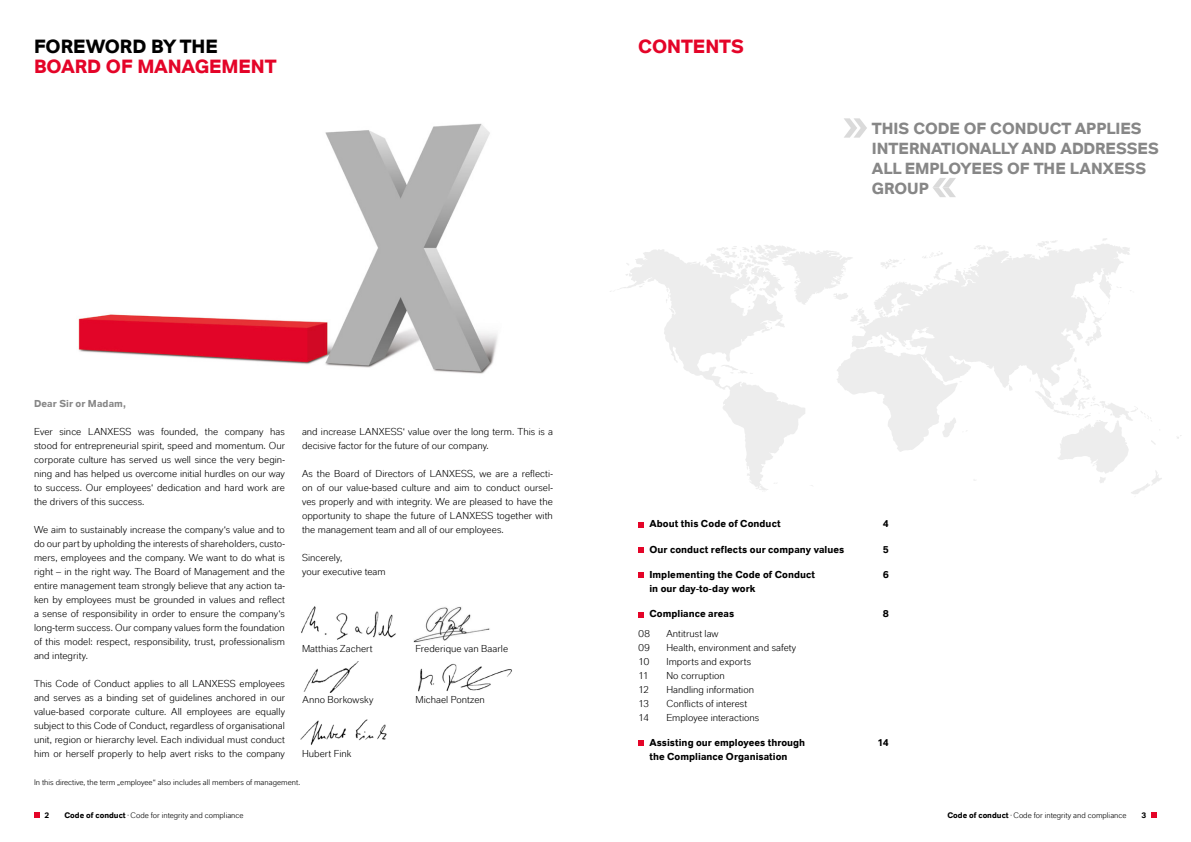
<style>
.page{position:relative;width:1191px;height:842px;background:#fff}
.page>*{position:absolute;margin:0;border:0;box-sizing:border-box;transform-origin:0 0}
.Überschrift{font:700 19px/20px "Lanxess";color:#e40428}
.Überschrift-2{font:700 16px/20px "Lanxess";color:#878787}
.Fließtext{font:10px/14px "Lanxess";letter-spacing:.005em;color:#000;text-align:justify}
.hf_negativ{font:10px "Lanxess";letter-spacing:.005em;color:#000}
.Fließtext-2{font:700 10px "Lanxess";letter-spacing:.005em;color:#000}
.hf_negativ-2{font:700 10px "Lanxess";letter-spacing:.005em;color:#000}
.Fließtext-3{font:700 10px "Lanxess";letter-spacing:.005em;color:#878787}
.Überschrift-3{font:8px "Lanxess";color:#000}
.t1{font:700 8px "Lanxess";color:#000}
.s1{color:#000}
.s2{font-weight:700}
</style>
<div class="page">
<svg style="left:34px;top:812px;width:6px;height:6px"></svg>
<svg style="left:1151px;top:812px;width:6px;height:6px"></svg>
<svg style="left:620px;top:249px;width:185px;height:240px"></svg>
<svg style="left:720px;top:365px;width:33px;height:9px"></svg>
<svg style="left:639px;top:284px;width:5px;height:3px"></svg>
<svg style="left:758px;top:482px;width:19px;height:8px"></svg>
<svg style="left:666px;top:288px;width:8px;height:26px"></svg>
<svg style="left:837px;top:244px;width:293px;height:208px;fill:#ededed"></svg>
<svg style="left:880px;top:337px;width:11px;height:10px"></svg>
<svg style="left:894px;top:305px;width:7px;height:7px"></svg>
<svg style="left:883px;top:282px;width:15px;height:8px"></svg>
<svg style="left:921px;top:245px;width:71px;height:28px"></svg>
<svg style="left:1031px;top:240px;width:27px;height:17px"></svg>
<svg style="left:1082px;top:296px;width:27px;height:50px"></svg>
<svg style="left:705px;top:245px;width:164px;height:84px"></svg>
<svg style="left:1029px;top:357px;width:133px;height:137px"></svg>
<img style="left:78px;top:123px;width:420px;height:251px">
<svg style="left:638px;top:522px;width:5px;height:5px"></svg>
<svg style="left:638px;top:547px;width:5px;height:6px"></svg>
<svg style="left:638px;top:572px;width:5px;height:6px"></svg>
<svg style="left:638px;top:612px;width:5px;height:5px"></svg>
<svg style="left:638px;top:740px;width:5px;height:6px"></svg>
<svg style="left:844px;top:118px;width:23px;height:20px"></svg>
<svg style="left:932px;top:178px;width:24px;height:19px"></svg>
<img style="left:301px;top:606px;width:95px;height:34px">
<img style="left:418px;top:663px;width:94px;height:28px">
<img style="left:303px;top:662px;width:55px;height:30px">
<img style="left:300px;top:719px;width:87px;height:26px">
<img style="left:414px;top:606px;width:76px;height:36px">
<p class="Überschrift" style="left:34px;top:35px;width:244px"><span class="s1">FOREWORD BY THE<br></span>BOARD OF MANAGEMENT</p>
<p class="Fließtext-3" style="left:34px;top:396px;width:93px">Dear Sir or Madam,</p>
<p class="Fließtext" style="left:34px;top:424px;width:252px">Ever since LANXESS was founded, the company has stood for entrepreneurial spirit, speed and momentum. Our corporate culture has served us well since the very begin&shy;ning and has helped us overcome initial hurdles on our way to success. Our employees‘ dedication and hard work are the drivers of this success.</p>
<p class="Fließtext" style="left:34px;top:522px;width:252px">We aim to sustainably increase the company‘s value and to do our part by upholding the interests of shareholders, custo&shy;mers, employees and the company. We want to do what is right – in the right way. The Board of Management and the entire management team strongly believe that any action ta&shy;ken by employees must be grounded in values and reflect a sense of responsibility in order to ensure the company‘s long-term success. Our company values form the foundation of this model: respect, responsibility, trust, professionalism and integrity.</p>
<p class="Fließtext" style="left:34px;top:676px;width:252px">This Code of Conduct applies to all LANXESS employees and serves as a binding set of guidelines anchored in our value-based corporate culture. All employees are equally subject to this Code of Conduct, regardless of organisational unit, region or hierarchy level. Each individual must conduct him or herself properly to help avert risks to the company</p>
<p class="Fließtext" style="left:302px;top:424px;width:252px">and increase LANXESS‘ value over the long term. This is a decisive factor for the future of our company.</p>
<p class="Fließtext" style="left:302px;top:466px;width:252px">As the Board of Directors of LANXESS, we are a reflecti&shy;on of our value-based culture and aim to conduct oursel&shy;ves properly and with integrity. We are pleased to have the opportunity to shape the future of LANXESS together with the management team and all of our employees.</p>
<p class="Fließtext" style="left:302px;top:550px;width:42px">Sincerely,</p>
<p class="Fließtext" style="left:302px;top:564px;width:85px">your executive team</p>
<p class="Fließtext" style="left:302px;top:641px;width:72px">Matthias Zachert</p>
<p class="Fließtext" style="left:415px;top:641px;width:94px">Frederique van Baarle</p>
<p class="Fließtext" style="left:302px;top:693px;width:72px">Anno Borkowsky</p>
<p class="Fließtext" style="left:415px;top:693px;width:71px">Michael Pontzen</p>
<p class="Fließtext" style="left:302px;top:746px;width:51px">Hubert Fink</p>
<p class="Überschrift-3" style="left:34px;top:778px;width:267px">In this directive, the term „employee“ also includes all members of management.</p>
<p class="Überschrift" style="left:638px;top:35px;width:107px">CONTENTS</p>
<p class="Überschrift-2" style="left:872px;top:117px;width:288px">THIS CODE OF CONDUCT APPLIES<br>INTERNATIONALLY AND ADDRESSES<br>ALL EMPLOYEES OF THE LANXESS<br>GROUP</p>
<p class="Fließtext-2" style="left:649px;top:517px;width:133px">About this Code of Conduct</p>
<p class="Fließtext-2" style="left:883px;top:517px;width:8px">4</p>
<p class="Fließtext-2" style="left:649px;top:542px;width:196px">Our conduct reflects our company values</p>
<p class="Fließtext-2" style="left:883px;top:542px;width:8px">5</p>
<p class="Fließtext-2" style="left:649px;top:567px;width:167px">Implementing the Code of Conduct</p>
<p class="Fließtext-2" style="left:883px;top:567px;width:8px">6</p>
<p class="Fließtext-2" style="left:649px;top:581px;width:108px">in our day-to-day work</p>
<p class="hf_negativ-2" style="left:649px;top:607px;width:86px">Compliance areas</p>
<p class="hf_negativ-2" style="left:883px;top:607px;width:8px">8</p>
<p class="hf_negativ" style="left:638px;top:627px;width:14px">08</p>
<p class="hf_negativ" style="left:666px;top:627px;width:54px">Antitrust law</p>
<p class="hf_negativ" style="left:638px;top:641px;width:14px">09</p>
<p class="hf_negativ" style="left:666px;top:641px;width:131px">Health, environment and safety</p>
<p class="hf_negativ" style="left:638px;top:655px;width:13px">10</p>
<p class="hf_negativ" style="left:666px;top:655px;width:86px">Imports and exports</p>
<p class="hf_negativ" style="left:638px;top:669px;width:12px">11</p>
<p class="hf_negativ" style="left:666px;top:669px;width:60px">No corruption</p>
<p class="hf_negativ" style="left:638px;top:683px;width:13px">12</p>
<p class="hf_negativ" style="left:666px;top:683px;width:89px">Handling information</p>
<p class="hf_negativ" style="left:638px;top:697px;width:13px">13</p>
<p class="hf_negativ" style="left:666px;top:697px;width:82px">Conflicts of interest</p>
<p class="hf_negativ" style="left:638px;top:711px;width:13px">14</p>
<p class="hf_negativ" style="left:666px;top:711px;width:94px">Employee interactions</p>
<p class="hf_negativ-2" style="left:649px;top:735px;width:157px">Assisting our employees through</p>
<p class="hf_negativ-2" style="left:877px;top:735px;width:13px">14</p>
<p class="hf_negativ-2" style="left:649px;top:749px;width:140px">the Compliance Organisation</p>
<p class="t1" style="left:44px;top:809px;width:6px">2</p>
<p class="Überschrift-3" style="left:64px;top:810px;width:181px"><span class="s2">Code of conduct</span> · Code for integrity and compliance</p>
<p class="Überschrift-3" style="left:947px;top:810px;width:181px"><span class="s2">Code of conduct</span> · Code for integrity and compliance</p>
<p class="t1" style="left:1141px;top:809px;width:6px">3</p>
</div>
